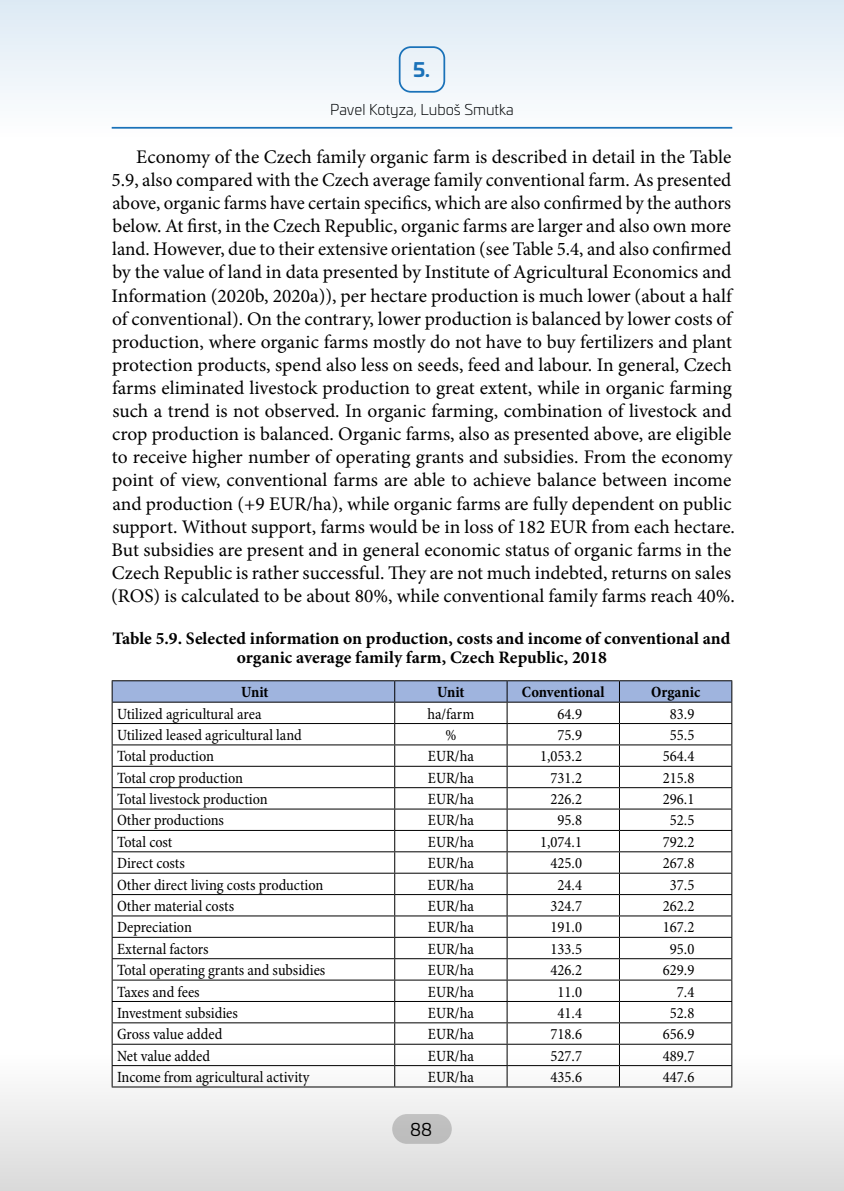
<style>
.page{position:relative;width:844px;height:1191px;background:#fff}
.page>*{position:absolute;margin:0;border:0;box-sizing:border-box;transform-origin:0 0}
.t1{font:19.25px/23.1px "Minion Pro";color:#000}
.t2{font:700 19.25px "Univia Pro";color:#1a72b9}
.t3{font:700 17.5px/19.2px "Minion Pro";color:#000;text-align:center}
.t4{font:17.5px "Univia Pro";color:#000}
.t5{font:condensed 15.75px "Minion Pro";color:#000}
.t6{font:700 condensed 15.75px "Minion Pro";letter-spacing:-.005em;color:#000}
.t7{font:300 14.88px "Univia Pro";color:#000}
</style>
<div class="page">
<hr style="left:112px;top:680px;width:282px;height:1px;background:#000">
<hr style="left:394px;top:680px;width:113px;height:1px;background:#000">
<hr style="left:507px;top:680px;width:112px;height:1px;background:#000">
<hr style="left:619px;top:680px;width:113px;height:1px;background:#000">
<svg style="left:112px;top:681px;width:620px;height:371px"></svg>
<hr style="left:112px;top:701px;width:282px;height:1px;background:#000">
<hr style="left:394px;top:701px;width:113px;height:1px;background:#000">
<hr style="left:507px;top:701px;width:112px;height:1px;background:#000">
<hr style="left:619px;top:701px;width:113px;height:1px;background:#000">
<svg style="left:0;top:1052px;width:843px;height:139px"></svg>
<div style="left:0;top:0;width:843px;height:139px;background:linear-gradient(to bottom,#dfebf5,#f7fafc)"></div>
<p class="t2" style="left:413px;top:55px;width:18px">5.</p>
<p class="t7" style="left:330px;top:99px;width:185px">Pavel Kotyza, Luboš Smutka</p>
<p class="t1" style="left:111px;top:145px;width:625px;text-indent:25px">Economy of the Czech family organic farm is described in detail in the Table 5.9, also compared with the Czech average family conventional farm. As presented above, organic farms have certain specifics, which are also confirmed by the authors below. At first, in the Czech Republic, organic farms are larger and also own more land. However, due to their extensive orientation (see Table 5.4, and also confirmed by the value of land in data presented by Institute of Agricultural Economics and Information (2020b, 2020a)), per hectare production is much lower (about a half of conventional). On the contrary, lower production is balanced by lower costs of production, where organic farms mostly do not have to buy fertilizers and plant protection products, spend also less on seeds, feed and labour. In general, Czech farms eliminated livestock production to great extent, while in organic farming such a trend is not observed. In organic farming, combination of livestock and crop production is balanced. Organic farms, also as presented above, are eligible to receive higher number of operating grants and subsidies. From the economy point of view, conventional farms are able to achieve balance between income and production (+9 EUR/ha), while organic farms are fully dependent on public support. Without support, farms would be in loss of 182 EUR from each hectare.<br>But subsidies are present and in general economic status of organic farms in the Czech Republic is rather successful. They are not much indebted, returns on sales (ROS) is calculated to be about 80%, while conventional family farms reach 40%.</p>
<p class="t3" style="left:112px;top:628px;width:619px">Table 5.9. Selected information on production, costs and income of conventional and organic average family farm, Czech Republic, 2018</p>
<p class="t6" style="left:241px;top:681px;width:29px">Unit</p>
<p class="t6" style="left:437px;top:681px;width:29px">Unit</p>
<p class="t6" style="left:522px;top:681px;width:84px">Conventional</p>
<p class="t6" style="left:651px;top:681px;width:51px">Organic</p>
<p class="t5" style="left:117px;top:704px;width:146px">Utilized agricultural area</p>
<p class="t5" style="left:427px;top:704px;width:48px">ha/farm</p>
<p class="t5" style="left:557px;top:704px;width:26px">64.9</p>
<p class="t5" style="left:669px;top:704px;width:26px">83.9</p>
<p class="t5" style="left:117px;top:725px;width:186px">Utilized leased agricultural land</p>
<p class="t5" style="left:445px;top:725px;width:12px">%</p>
<p class="t5" style="left:557px;top:725px;width:26px">75.9</p>
<p class="t5" style="left:669px;top:725px;width:26px">55.5</p>
<p class="t5" style="left:117px;top:747px;width:98px">Total production</p>
<p class="t5" style="left:428px;top:747px;width:47px">EUR/ha</p>
<p class="t5" style="left:540px;top:747px;width:43px">1,053.2</p>
<p class="t5" style="left:662px;top:747px;width:33px">564.4</p>
<p class="t5" style="left:117px;top:768px;width:127px">Total crop production</p>
<p class="t5" style="left:428px;top:768px;width:47px">EUR/ha</p>
<p class="t5" style="left:550px;top:768px;width:33px">731.2</p>
<p class="t5" style="left:662px;top:768px;width:33px">215.8</p>
<p class="t5" style="left:117px;top:789px;width:152px">Total livestock production</p>
<p class="t5" style="left:428px;top:789px;width:47px">EUR/ha</p>
<p class="t5" style="left:550px;top:789px;width:33px">226.2</p>
<p class="t5" style="left:662px;top:789px;width:33px">296.1</p>
<p class="t5" style="left:117px;top:811px;width:108px">Other productions</p>
<p class="t5" style="left:428px;top:811px;width:47px">EUR/ha</p>
<p class="t5" style="left:557px;top:811px;width:26px">95.8</p>
<p class="t5" style="left:669px;top:811px;width:26px">52.5</p>
<p class="t5" style="left:117px;top:832px;width:57px">Total cost</p>
<p class="t5" style="left:428px;top:832px;width:47px">EUR/ha</p>
<p class="t5" style="left:540px;top:832px;width:43px">1,074.1</p>
<p class="t5" style="left:662px;top:832px;width:33px">792.2</p>
<p class="t5" style="left:117px;top:853px;width:69px">Direct costs</p>
<p class="t5" style="left:428px;top:853px;width:47px">EUR/ha</p>
<p class="t5" style="left:550px;top:853px;width:33px">425.0</p>
<p class="t5" style="left:662px;top:853px;width:33px">267.8</p>
<p class="t5" style="left:117px;top:875px;width:208px">Other direct living costs production</p>
<p class="t5" style="left:428px;top:875px;width:47px">EUR/ha</p>
<p class="t5" style="left:557px;top:875px;width:26px">24.4</p>
<p class="t5" style="left:669px;top:875px;width:26px">37.5</p>
<p class="t5" style="left:117px;top:896px;width:119px">Other material costs</p>
<p class="t5" style="left:428px;top:896px;width:47px">EUR/ha</p>
<p class="t5" style="left:550px;top:896px;width:33px">324.7</p>
<p class="t5" style="left:662px;top:896px;width:33px">262.2</p>
<p class="t5" style="left:117px;top:918px;width:76px">Depreciation</p>
<p class="t5" style="left:428px;top:918px;width:47px">EUR/ha</p>
<p class="t5" style="left:550px;top:918px;width:33px">191.0</p>
<p class="t5" style="left:662px;top:918px;width:33px">167.2</p>
<p class="t5" style="left:117px;top:939px;width:93px">External factors</p>
<p class="t5" style="left:428px;top:939px;width:47px">EUR/ha</p>
<p class="t5" style="left:550px;top:939px;width:33px">133.5</p>
<p class="t5" style="left:669px;top:939px;width:26px">95.0</p>
<p class="t5" style="left:117px;top:960px;width:210px">Total operating grants and subsidies</p>
<p class="t5" style="left:428px;top:960px;width:47px">EUR/ha</p>
<p class="t5" style="left:550px;top:960px;width:33px">426.2</p>
<p class="t5" style="left:662px;top:960px;width:33px">629.9</p>
<p class="t5" style="left:117px;top:982px;width:84px">Taxes and fees</p>
<p class="t5" style="left:428px;top:982px;width:47px">EUR/ha</p>
<p class="t5" style="left:557px;top:982px;width:26px">11.0</p>
<p class="t5" style="left:676px;top:982px;width:19px">7.4</p>
<p class="t5" style="left:117px;top:1003px;width:122px">Investment subsidies</p>
<p class="t5" style="left:428px;top:1003px;width:47px">EUR/ha</p>
<p class="t5" style="left:557px;top:1003px;width:26px">41.4</p>
<p class="t5" style="left:669px;top:1003px;width:26px">52.8</p>
<p class="t5" style="left:117px;top:1024px;width:107px">Gross value added</p>
<p class="t5" style="left:428px;top:1024px;width:47px">EUR/ha</p>
<p class="t5" style="left:550px;top:1024px;width:33px">718.6</p>
<p class="t5" style="left:662px;top:1024px;width:33px">656.9</p>
<p class="t5" style="left:117px;top:1046px;width:94px">Net value added</p>
<p class="t5" style="left:428px;top:1046px;width:47px">EUR/ha</p>
<p class="t5" style="left:550px;top:1046px;width:33px">527.7</p>
<p class="t5" style="left:662px;top:1046px;width:33px">489.7</p>
<p class="t5" style="left:117px;top:1067px;width:194px">Income from agricultural activity</p>
<p class="t5" style="left:428px;top:1067px;width:47px">EUR/ha</p>
<p class="t5" style="left:550px;top:1067px;width:33px">435.6</p>
<p class="t5" style="left:662px;top:1067px;width:33px">447.6</p>
<p class="t4" style="left:410px;top:1116px;width:24px">88</p>
</div>
